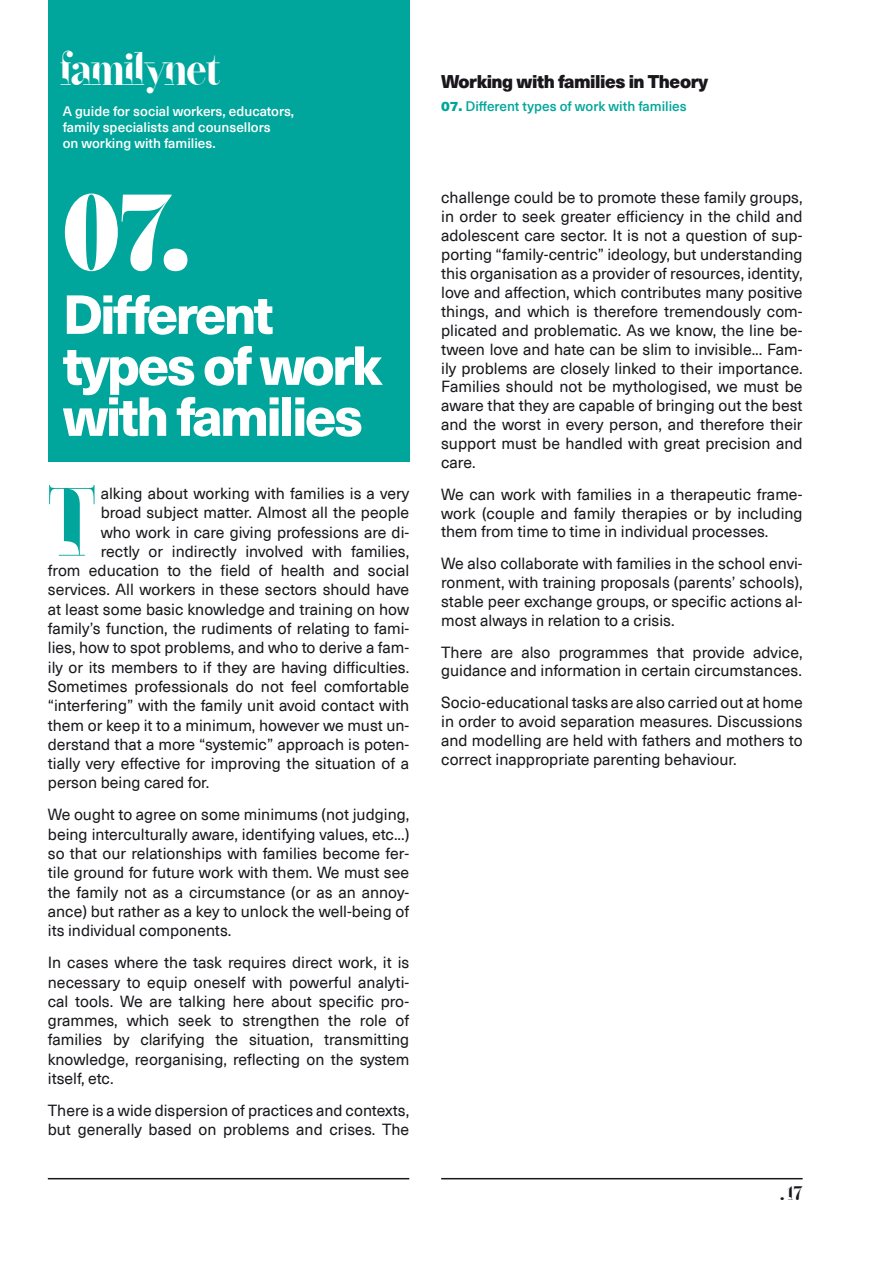
<style>
.page{position:relative;width:893px;height:1263px;background:#fff}
.page>*{position:absolute;margin:0;border:0;box-sizing:border-box;transform-origin:0 0}
.t1{font:108px "Sliced Black Title";color:#fff}
.t2{font:96.9px "Sliced Bold Title";color:#00a69b}
.t3{font:800 54px/51px "Neue Haas Unica Pro";letter-spacing:-.05em;color:#fff}
.t4{font:45px "Sliced Semi Bold Title";color:#fff}
.t5{font:19.5px "Sliced Semi Bold Title";color:#1a171c}
.t6{font:900 18px "Neue Haas Unica Pro";letter-spacing:-.025em;color:#1a171c}
.t7{font:15.75px/18.9px "Neue Haas Unica Pro";color:#1a171c;text-align:justify}
.t8{font:500 13.5px/16.2px "Neue Haas Unica Pro";color:#fff}
.t9{font:500 13.5px "Neue Haas Unica Pro";color:#00a69b}
.s1{font-weight:900}
</style>
<div class="page">
<div style="left:48px;top:0;width:361px;height:461px;background:#00a69b"></div>
<hr style="left:48px;top:1178px;width:361px;height:1px;background:#1a171c">
<hr style="left:441px;top:1178px;width:362px;height:1px;background:#1a171c">
<h3 class="t4" style="left:61px;top:49px;width:160px">familynet</h3>
<p class="t8" style="left:63px;top:103px;width:233px">A guide for social workers, educators, family specialists and counsellors<br>on working with families.</p>
<h1 class="t1" style="left:63px;top:185px;width:129px">07.</h1>
<h3 class="t3" style="left:63px;top:290px;width:321px">Different types of work with families</h3>
<h2 class="t2" style="left:48px;top:479px;width:50px">T</h2>
<p class="t7" style="left:101px;top:484px;width:310px">alking about working with families is a very</p>
<p class="t7" style="left:101px;top:503px;width:310px">broad subject matter. Almost all the people</p>
<p class="t7" style="left:101px;top:523px;width:310px">who work in care giving professions are di-</p>
<p class="t7" style="left:101px;top:542px;width:310px">rectly or indirectly involved with families,</p>
<p class="t7" style="left:48px;top:561px;width:363px">from education to the field of health and social</p>
<p class="t7" style="left:48px;top:581px;width:363px">services. All workers in these sectors should have</p>
<p class="t7" style="left:48px;top:600px;width:363px">at least some basic knowledge and training on how</p>
<p class="t7" style="left:48px;top:619px;width:363px">family’s function, the rudiments of relating to fami-</p>
<p class="t7" style="left:48px;top:638px;width:363px">lies, how to spot problems, and who to derive a fam-</p>
<p class="t7" style="left:48px;top:658px;width:363px">ily or its members to if they are having difficulties.</p>
<p class="t7" style="left:48px;top:677px;width:363px">Sometimes professionals do not feel comfortable</p>
<p class="t7" style="left:48px;top:696px;width:363px">“interfering” with the family unit avoid contact with</p>
<p class="t7" style="left:48px;top:716px;width:363px">them or keep it to a minimum, however we must un-</p>
<p class="t7" style="left:48px;top:735px;width:363px">derstand that a more “systemic” approach is poten-</p>
<p class="t7" style="left:48px;top:754px;width:363px">tially very effective for improving the situation of a</p>
<p class="t7" style="left:48px;top:774px;width:163px">person being cared for.</p>
<p class="t7" style="left:48px;top:805px;width:363px;line-height:19.4px">We ought to agree on some minimums (not judging, being interculturally aware, identifying values, etc...) so that our relationships with families become fer&shy;tile ground for future work with them. We must see the family not as a circumstance (or as an annoy&shy;ance) but rather as a key to unlock the well-being of its individual components.</p>
<p class="t7" style="left:48px;top:953px;width:363px;line-height:19.4px">In cases where the task requires direct work, it is necessary to equip oneself with powerful analyti&shy;cal tools. We are talking here about specific pro&shy;grammes, which seek to strengthen the role of families by clarifying the situation, transmitting knowledge, reorganising, reflecting on the system itself, etc.</p>
<p class="t7" style="left:48px;top:1101px;width:363px;line-height:19.4px">There is a wide dispersion of practices and contexts, but generally based on problems and crises. The</p>
<p class="t6" style="left:441px;top:71px;width:268px">Working with families in Theory</p>
<p class="t9" style="left:441px;top:98px;width:247px"><span class="s1">07.</span> Different types of work with families</p>
<p class="t7" style="left:441px;top:189px;width:363px">challenge could be to promote these family groups, in order to seek greater efficiency in the child and adolescent care sector. It is not a question of sup&shy;porting “family-centric” ideology, but understanding this organisation as a provider of resources, identity, love and affection, which contributes many positive things, and which is therefore tremendously com&shy;plicated and problematic. As we know, the line be&shy;tween love and hate can be slim to invisible... Fam&shy;ily problems are closely linked to their importance.<br>Families should not be mythologised, we must be aware that they are capable of bringing out the best and the worst in every person, and therefore their support must be handled with great precision and care.</p>
<p class="t7" style="left:441px;top:485px;width:363px">We can work with families in a therapeutic frame&shy;work (couple and family therapies or by including them from time to time in individual processes.</p>
<p class="t7" style="left:441px;top:554px;width:363px">We also collaborate with families in the school envi&shy;ronment, with training proposals (parents’ schools), stable peer exchange groups, or specific actions al&shy;most always in relation to a crisis.</p>
<p class="t7" style="left:441px;top:643px;width:363px">There are also programmes that provide advice, guidance and information in certain circumstances.</p>
<p class="t7" style="left:441px;top:693px;width:363px">Socio-educational tasks are also carried out at home in order to avoid separation measures. Discussions and modelling are held with fathers and mothers to correct inappropriate parenting behaviour.</p>
<p class="t5" style="left:780px;top:1185px;width:24px">. 17</p>
</div>
